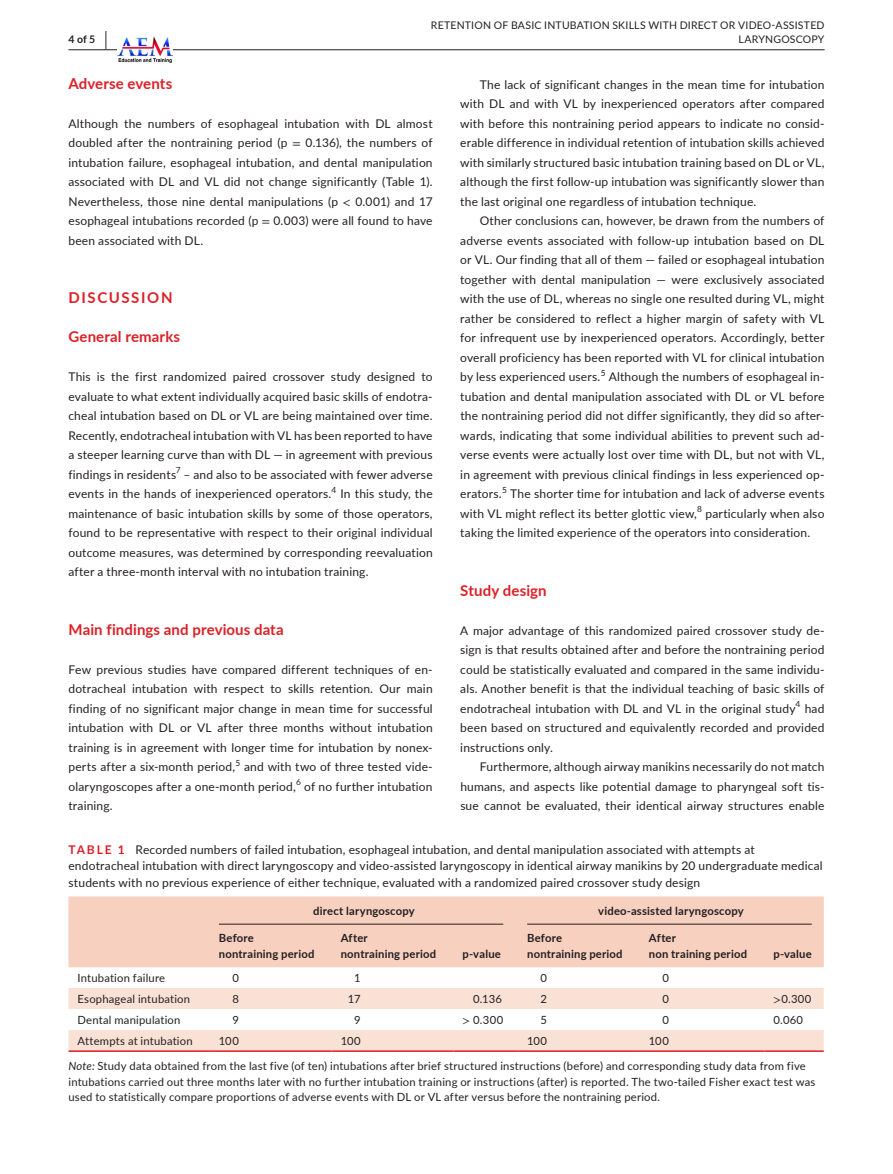
<style>
.page{position:relative;width:893px;height:1174px;background:#fff}
.page>*{position:absolute;margin:0;border:0;box-sizing:border-box;transform-origin:0 0}
.t1{font:700 15px "Lato";letter-spacing:.01em;color:#dc2027}
.t2{font:700 15px "Lato";letter-spacing:.11em;color:#dc2027}
.t3{font:12px/19.5px "Lato";letter-spacing:.015em;color:#231f20;text-align:justify}
.t4{font:11.25px/15.8px "Lato";letter-spacing:.02em;color:#231f20}
.t5{font:700 11.25px/15.8px "Lato";letter-spacing:.02em;color:#231f20}
.t6{font:10.5px/13.5px "Lato";letter-spacing:.02em;color:#231f20;text-align:right}
.t7{font:700 10.5px "Lato";color:#231f20}
.t8{font:8.4px "Lato";color:#231f20}
.s1{font-size:19.5px}
.s2{font-family:"STIX"}
.s3{font-weight:700;color:#dc2027}
.s4{font-style:italic}
</style>
<div class="page">
<hr style="left:68px;top:49px;width:756px;height:1px;background:#231f20">
<img style="left:117px;top:37px;width:55px;height:25px">
<div style="left:68px;top:896px;width:756px;height:71px;background:#f7d0c0"></div>
<svg style="left:68px;top:988px;width:756px;height:62px;fill:#fae1d6"></svg>
<hr style="left:68px;top:1050px;width:142px;height:2px;background:#dc2027">
<hr style="left:210px;top:1050px;width:122px;height:2px;background:#dc2027">
<hr style="left:332px;top:1050px;width:121px;height:2px;background:#dc2027">
<hr style="left:453px;top:1050px;width:65px;height:2px;background:#dc2027">
<hr style="left:518px;top:1050px;width:122px;height:2px;background:#dc2027">
<hr style="left:640px;top:1050px;width:124px;height:2px;background:#dc2027">
<hr style="left:764px;top:1050px;width:60px;height:2px;background:#dc2027">
<hr style="left:219px;top:923px;width:284px;height:1px;background:#231f20">
<hr style="left:527px;top:923px;width:285px;height:1px;background:#231f20">
<p class="t7" style="left:68px;top:31px;width:40px">4 of 5 <span class="s1">|</span></p>
<p class="t6" style="left:431px;top:18px;width:395px">RETENTION OF BASIC INTUBATION SKILLS WITH DIRECT OR VIDEO-ASSISTED<br>LARYNGOSCOPY</p>
<p class="t1" style="left:68px;top:72px;width:105px">Adverse events</p>
<p class="t3" style="left:68px;top:113px;width:366px">Although the numbers of esophageal intubation with DL almost doubled after the nontraining period (p <span class="s2">=</span> 0.136), the numbers of intubation failure, esophageal intubation, and dental manipulation associated with DL and VL did not change significantly (Table 1).<br>Nevertheless, those nine dental manipulations (p <span class="s2">&lt;</span> 0.001) and 17 esophageal intubations recorded (p <span class="s2">=</span> 0.003) were all found to have been associated with DL.</p>
<p class="t3" style="left:460px;top:74px;width:366px;text-indent:20px">The lack of significant changes in the mean time for intubation with DL and with VL by inexperienced operators after compared with before this nontraining period appears to indicate no consid&shy;erable difference in individual retention of intubation skills achieved with similarly structured basic intubation training based on DL or VL, although the first follow-up intubation was significantly slower than the last original one regardless of intubation technique.</p>
<p class="t3" style="left:460px;top:210px;width:366px;text-indent:20px">Other conclusions can, however, be drawn from the numbers of adverse events associated with follow-up intubation based on DL or VL. Our finding that all of them — failed or esophageal intubation together with dental manipulation — were exclusively associated with the use of DL, whereas no single one resulted during VL, might rather be considered to reflect a higher margin of safety with VL for infrequent use by inexperienced operators. Accordingly, better overall proficiency has been reported with VL for clinical intubation by less experienced users.</p>
<p class="t2" style="left:68px;top:287px;width:106px">DISCUSSION</p>
<p class="t1" style="left:68px;top:326px;width:113px">General remarks</p>
<p class="t3" style="left:68px;top:366px;width:366px">This is the first randomized paired crossover study designed to evaluate to what extent individually acquired basic skills of endotra&shy;cheal intubation based on DL or VL are being maintained over time.<br>Recently, endotracheal intubation with VL has been reported to have a steeper learning curve than with DL — in agreement with previous findings in residents</p>
<p class="t8" style="left:601px;top:367px;width:6px">5</p>
<p class="t3" style="left:460px;top:366px;width:366px;text-indent:148px">Although the numbers of esophageal in&shy;tubation and dental manipulation associated with DL or VL before the nontraining period did not differ significantly, they did so after&shy;wards, indicating that some individual abilities to prevent such ad&shy;verse events were actually lost over time with DL, but not with VL, in agreement with previous clinical findings in less experienced op&shy;erators.</p>
<p class="t8" style="left:176px;top:464px;width:6px">7</p>
<p class="t3" style="left:68px;top:464px;width:366px;text-indent:115px">– and also to be associated with fewer adverse events in the hands of inexperienced operators.</p>
<p class="t8" style="left:331px;top:484px;width:6px">4</p>
<p class="t3" style="left:68px;top:483px;width:366px;text-indent:272px">In this study, the maintenance of basic intubation skills by some of those operators, found to be representative with respect to their original individual outcome measures, was determined by corresponding reevaluation after a three-month interval with no intubation training.</p>
<p class="t8" style="left:502px;top:484px;width:6px">5</p>
<p class="t3" style="left:460px;top:483px;width:366px;text-indent:50px">The shorter time for intubation and lack of adverse events with VL might reflect its better glottic view,</p>
<p class="t8" style="left:697px;top:503px;width:6px">8</p>
<p class="t3" style="left:460px;top:503px;width:366px;text-indent:245px">particularly when also taking the limited experience of the operators into consideration.</p>
<p class="t1" style="left:460px;top:579px;width:88px">Study design</p>
<p class="t3" style="left:460px;top:620px;width:366px">A major advantage of this randomized paired crossover study de&shy;sign is that results obtained after and before the nontraining period could be statistically evaluated and compared in the same individu&shy;als. Another benefit is that the individual teaching of basic skills of endotracheal intubation with DL and VL in the original study</p>
<p class="t1" style="left:68px;top:618px;width:217px">Main findings and previous data</p>
<p class="t3" style="left:68px;top:659px;width:366px">Few previous studies have compared different techniques of en&shy;dotracheal intubation with respect to skills retention. Our main finding of no significant major change in mean time for successful intubation with DL or VL after three months without intubation training is in agreement with longer time for intubation by nonex&shy;perts after a six-month period,</p>
<p class="t8" style="left:796px;top:698px;width:6px">4</p>
<p class="t3" style="left:460px;top:698px;width:366px;text-indent:344px">had been based on structured and equivalently recorded and provided instructions only.</p>
<p class="t3" style="left:460px;top:756px;width:366px;text-indent:19px">Furthermore, although airway manikins necessarily do not match humans, and aspects like potential damage to pharyngeal soft tis&shy;sue cannot be evaluated, their identical airway structures enable</p>
<p class="t3" style="left:68px;top:840px;width:756px;line-height:16.5px;text-align:left"><span class="s3">TABLE 1</span> Recorded numbers of failed intubation, esophageal intubation, and dental manipulation associated with attempts at endotracheal intubation with direct laryngoscopy and video-assisted laryngoscopy in identical airway manikins by 20 undergraduate medical students with no previous experience of either technique, evaluated with a randomized paired crossover study design</p>
<p class="t5" style="left:313px;top:902px;width:103px">direct laryngoscopy</p>
<p class="t5" style="left:598px;top:902px;width:147px">video-assisted laryngoscopy</p>
<p class="t5" style="left:219px;top:929px;width:97px">Before nontraining period</p>
<p class="t5" style="left:341px;top:929px;width:97px">After<br>nontraining period</p>
<p class="t8" style="left:235px;top:757px;width:6px">5</p>
<p class="t3" style="left:68px;top:756px;width:366px;text-indent:176px">and with two of three tested vide&shy;olaryngoscopes after a one-month period,</p>
<p class="t8" style="left:296px;top:776px;width:6px">6</p>
<p class="t3" style="left:304px;top:776px;width:130px">of no further intubation</p>
<p class="t3" style="left:68px;top:795px;width:46px">training.</p>
<p class="t5" style="left:527px;top:929px;width:97px">Before nontraining period</p>
<p class="t5" style="left:649px;top:929px;width:100px">After<br>non training period</p>
<p class="t5" style="left:462px;top:945px;width:40px">p-value</p>
<p class="t5" style="left:773px;top:945px;width:40px">p-value</p>
<p class="t4" style="left:77px;top:969px;width:89px">Intubation failure</p>
<p class="t4" style="left:232px;top:969px;width:8px">0</p>
<p class="t4" style="left:354px;top:969px;width:8px">1</p>
<p class="t4" style="left:541px;top:969px;width:8px">0</p>
<p class="t4" style="left:662px;top:969px;width:8px">0</p>
<p class="t4" style="left:77px;top:990px;width:114px">Esophageal intubation</p>
<p class="t4" style="left:232px;top:990px;width:8px">8</p>
<p class="t4" style="left:348px;top:990px;width:14px">17</p>
<p class="t4" style="left:473px;top:990px;width:30px">0.136</p>
<p class="t4" style="left:541px;top:990px;width:8px">2</p>
<p class="t4" style="left:662px;top:990px;width:8px">0</p>
<p class="t4" style="left:773px;top:990px;width:40px"><span class="s2">&gt;</span>0.300</p>
<p class="t4" style="left:77px;top:1011px;width:104px">Dental manipulation</p>
<p class="t4" style="left:232px;top:1011px;width:8px">9</p>
<p class="t4" style="left:354px;top:1011px;width:8px">9</p>
<p class="t4" style="left:462px;top:1011px;width:42px"><span class="s2">&gt;</span> 0.300</p>
<p class="t4" style="left:541px;top:1011px;width:8px">5</p>
<p class="t4" style="left:662px;top:1011px;width:8px">0</p>
<p class="t4" style="left:773px;top:1011px;width:31px">0.060</p>
<p class="t4" style="left:77px;top:1032px;width:117px">Attempts at intubation</p>
<p class="t4" style="left:219px;top:1032px;width:21px">100</p>
<p class="t4" style="left:341px;top:1032px;width:21px">100</p>
<p class="t4" style="left:527px;top:1032px;width:21px">100</p>
<p class="t4" style="left:649px;top:1032px;width:21px">100</p>
<p class="t4" style="left:68px;top:1057px;width:748px"><span class="s4">Note:</span> Study data obtained from the last five (of ten) intubations after brief structured instructions (before) and corresponding study data from five intubations carried out three months later with no further intubation training or instructions (after) is reported. The two-tailed Fisher exact test was used to statistically compare proportions of adverse events with DL or VL after versus before the nontraining period.</p>
</div>
